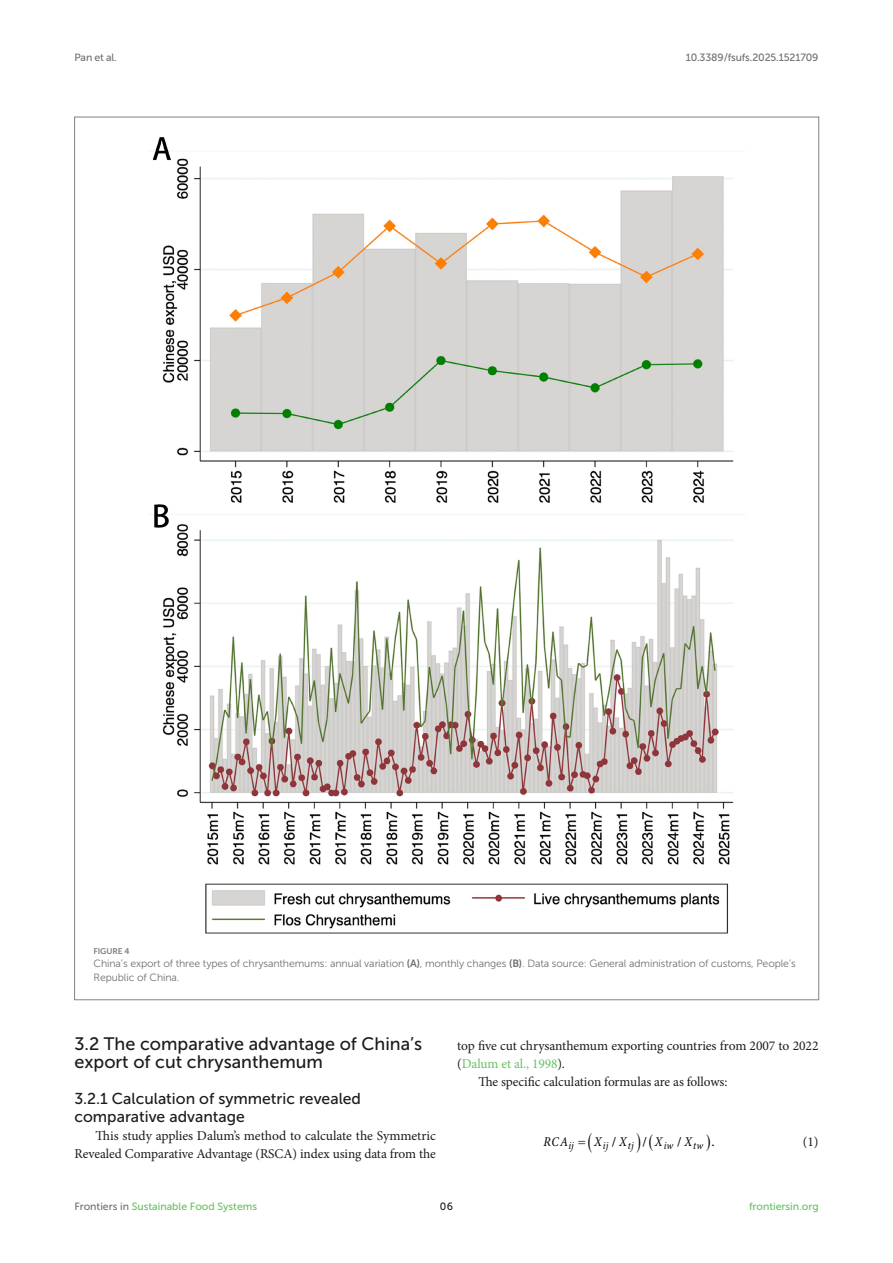
<style>
.page{position:relative;width:893px;height:1263px;background:#fff}
.page>*{position:absolute;margin:0;border:0;box-sizing:border-box;transform-origin:0 0}
.HEAD_2{font:18px/18px "Museo Sans 500";color:#1b1c1b}
.HEAD_3_after_HEAD_2{font:15.75px/18px "Museo Sans 500";color:#1b1c1b}
.TEXT{font:13.5px/18px "Minion Pro";letter-spacing:-.005em;color:#1b1c1b;text-align:right}
.spi-math-img{font:13.5px "Minion Pro Capt";color:#000}
.spi-math-img-2{font:italic condensed 13.5px "Minion Pro";color:#000}
.EQ{font:13.5px "Minion Pro";color:#1b1c1b}
.spi-math-img-3{font:italic condensed 10.8px "Minion Pro";letter-spacing:.01em;color:#000}
.FIG_LEG{font:10.5px/13.5px "Museo Sans 300";letter-spacing:-.01em;color:#706f70}
.t1{font:10.5px "Museo Sans 500";color:#65c161}
.t2{font:10.5px "Museo Sans 500";letter-spacing:-.015em;color:#706f70}
.t3{font:10.5px "Museo Sans 500";color:#1b1c1b}
.FIG_HD{font:8.25px "Museo Sans 700";letter-spacing:-.01em;color:#7e7f7f}
.s1{font-family:"Museo Sans 700"}
.s2{color:#65c161}
.s3{font-family:"Minion Pro";font-style:italic;font-stretch:condensed}
.s4{color:#706f70}
</style>
<div class="page">
<img style="left:149px;top:137px;width:596px;height:797px">
<p class="t2" style="left:74px;top:51px;width:44px">Pan et al.</p>
<p class="t2" style="left:686px;top:51px;width:134px">10.3389/fsufs.2025.1521709</p>
<p class="FIG_HD" style="left:94px;top:946px;width:37px">FIGURE 4</p>
<p class="FIG_LEG" style="left:94px;top:957px;width:704px">China’s export of three types of chrysanthemums: annual variation <span class="s1">(A)</span>, monthly changes <span class="s1">(B)</span>. Data source: General administration of customs, People’s<br>Republic of China.</p>
<p class="HEAD_2" style="left:74px;top:1035px;width:349px">3.2 The comparative advantage of China’s export of cut chrysanthemum</p>
<p class="HEAD_3_after_HEAD_2" style="left:74px;top:1090px;width:288px">3.2.1 Calculation of symmetric revealed comparative advantage</p>
<p class="TEXT" style="left:74px;top:1127px;width:363px">This study applies Dalum’s method to calculate the Symmetric<br>Revealed Comparative Advantage (RSCA) index using data from the</p>
<p class="TEXT" style="left:457px;top:1037px;width:363px;text-align:left">top five cut chrysanthemum exporting countries from 2007 to 2022 (<span class="s2">Dalum et al., 1998</span>).</p>
<p class="TEXT" style="left:478px;top:1073px;width:251px">The specific calculation formulas are as follows:</p>
<p class="spi-math-img" style="left:643px;top:1132px;width:6px">/</p>
<p class="spi-math-img" style="left:711px;top:1132px;width:5px">.</p>
<p class="EQ" style="left:803px;top:1133px;width:17px">(1)</p>
<p class="spi-math-img-2" style="left:544px;top:1133px;width:26px">RCA</p>
<p class="spi-math-img-2" style="left:594px;top:1133px;width:9px">X</p>
<p class="spi-math-img" style="left:612px;top:1132px;width:17px">/<span class="s3">X</span></p>
<p class="spi-math-img-2" style="left:655px;top:1133px;width:9px">X</p>
<p class="spi-math-img" style="left:677px;top:1132px;width:17px">/<span class="s3">X</span></p>
<p class="spi-math-img-3" style="left:568px;top:1138px;width:7px">ij</p>
<p class="spi-math-img-3" style="left:603px;top:1138px;width:7px">ij</p>
<p class="spi-math-img-3" style="left:628px;top:1138px;width:7px">tj</p>
<p class="spi-math-img-3" style="left:664px;top:1138px;width:11px">iw</p>
<p class="spi-math-img-3" style="left:693px;top:1138px;width:12px">tw</p>
<p class="t1" style="left:74px;top:1200px;width:184px"><span class="s4">Frontiers in</span> Sustainable Food Systems</p>
<p class="t3" style="left:440px;top:1200px;width:15px">06</p>
<p class="t1" style="left:749px;top:1200px;width:71px">frontiersin.org</p>
</div>
